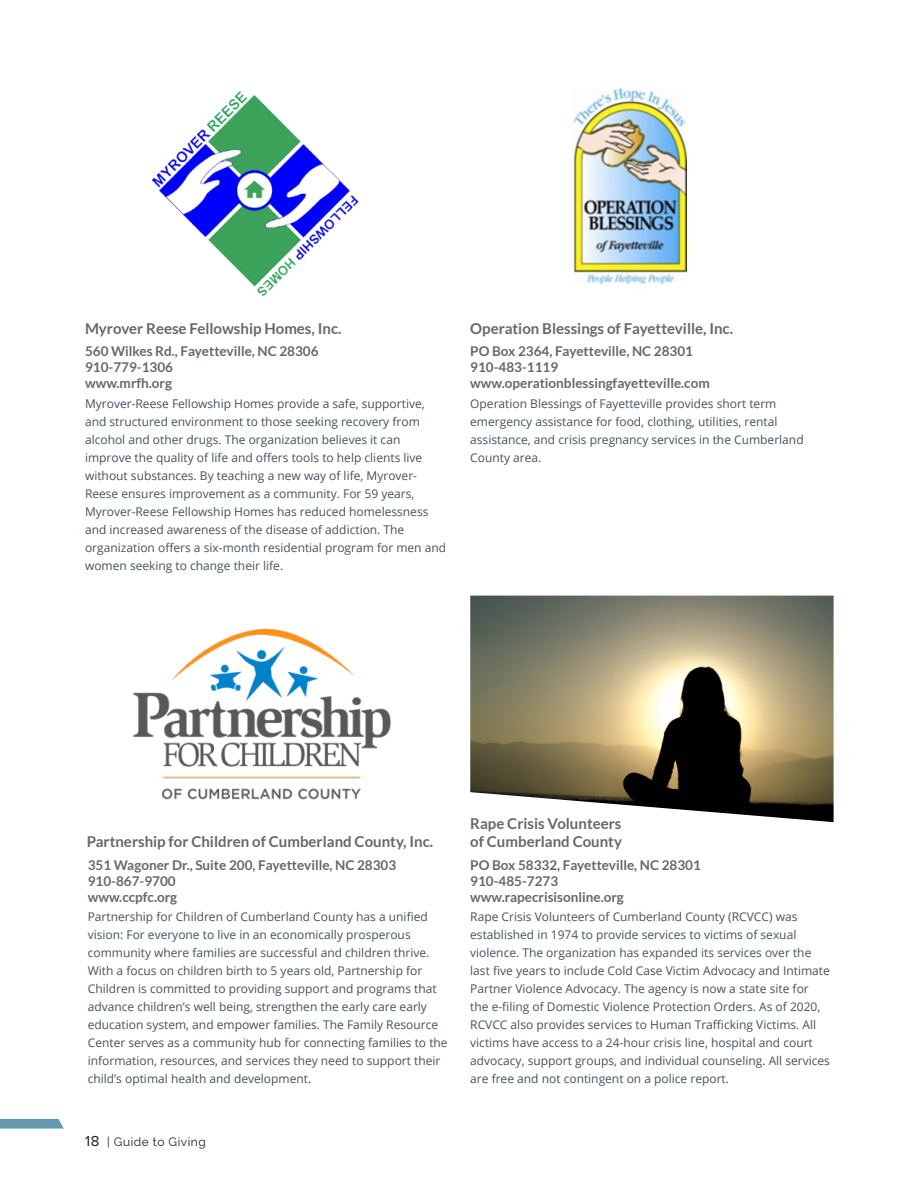
<style>
.page{position:relative;width:918px;height:1188px;background:#fff}
.page>*{position:absolute;margin:0;border:0;box-sizing:border-box;transform-origin:0 0}
.t1{font:700 15px/18px "Lato";color:#64686c}
.t2{font:700 13.5px/16.2px "Lato";color:#64686c}
.t3{font:12px/18px "Open Sans";color:#465160}
.t4{font:12px "Raleway";letter-spacing:.05em;color:#231f20}
.s1{font-family:"Proxima Nova";font-size:15px}
</style>
<div class="page">
<img style="left:573px;top:88px;width:115px;height:196px">
<img style="left:133px;top:628px;width:258px;height:172px">
<img style="left:470px;top:596px;width:364px;height:226px">
<img style="left:152px;top:91px;width:207px;height:205px">
<svg style="left:0;top:1119px;width:64px;height:10px"></svg>
<p class="t1" style="left:85px;top:320px;width:258px">Myrover Reese Fellowship Homes, Inc.</p>
<p class="t2" style="left:85px;top:342px;width:235px">560 Wilkes Rd., Fayetteville, NC 28306<br>910-779-1306<br>www.mrfh.org</p>
<p class="t3" style="left:85px;top:394px;width:363px">Myrover-Reese Fellowship Homes provide a safe, supportive, and structured environment to those seeking recovery from alcohol and other drugs. The organization believes it can improve the quality of life and offers tools to help clients live without substances. By teaching a new way of life, Myrover-Reese ensures improvement as a community. For 59 years, Myrover-Reese Fellowship Homes has reduced homelessness and increased awareness of the disease of addiction. The organization offers a six-month residential program for men and women seeking to change their life.</p>
<p class="t1" style="left:470px;top:320px;width:264px">Operation Blessings of Fayetteville, Inc.</p>
<p class="t2" style="left:470px;top:342px;width:241px">PO Box 2364, Fayetteville, NC 28301<br>910-483-1119 www.operationblessingfayetteville.com</p>
<p class="t3" style="left:470px;top:394px;width:335px">Operation Blessings of Fayetteville provides short term emergency assistance for food, clothing, utilities, rental assistance, and crisis pregnancy services in the Cumberland County area.</p>
<p class="t1" style="left:87px;top:833px;width:348px">Partnership for Children of Cumberland County, Inc.</p>
<p class="t2" style="left:88px;top:856px;width:310px">351 Wagoner Dr., Suite 200, Fayetteville, NC 28303<br>910-867-9700<br>www.ccpfc.org</p>
<p class="t3" style="left:88px;top:907px;width:361px">Partnership for Children of Cumberland County has a unified vision: For everyone to live in an economically prosperous community where families are successful and children thrive.<br>With a focus on children birth to 5 years old, Partnership for Children is committed to providing support and programs that advance children’s well being, strengthen the early care early education system, and empower families. The Family Resource Center serves as a community hub for connecting families to the information, resources, and services they need to support their child’s optimal health and development.</p>
<p class="t4" style="left:85px;top:1135px;width:122px"><span class="s1">18</span> | Guide to Giving</p>
<p class="t1" style="left:470px;top:815px;width:153px">Rape Crisis Volunteers of Cumberland County</p>
<p class="t2" style="left:470px;top:856px;width:232px">PO Box 58332, Fayetteville, NC 28301<br>910-485-7273 www.rapecrisisonline.org</p>
<p class="t3" style="left:470px;top:907px;width:361px">Rape Crisis Volunteers of Cumberland County (RCVCC) was established in 1974 to provide services to victims of sexual violence. The organization has expanded its services over the last five years to include Cold Case Victim Advocacy and Intimate Partner Violence Advocacy. The agency is now a state site for the e-filing of Domestic Violence Protection Orders. As of 2020, RCVCC also provides services to Human Trafficking Victims. All victims have access to a 24-hour crisis line, hospital and court advocacy, support groups, and individual counseling. All services are free and not contingent on a police report.</p>
</div>
